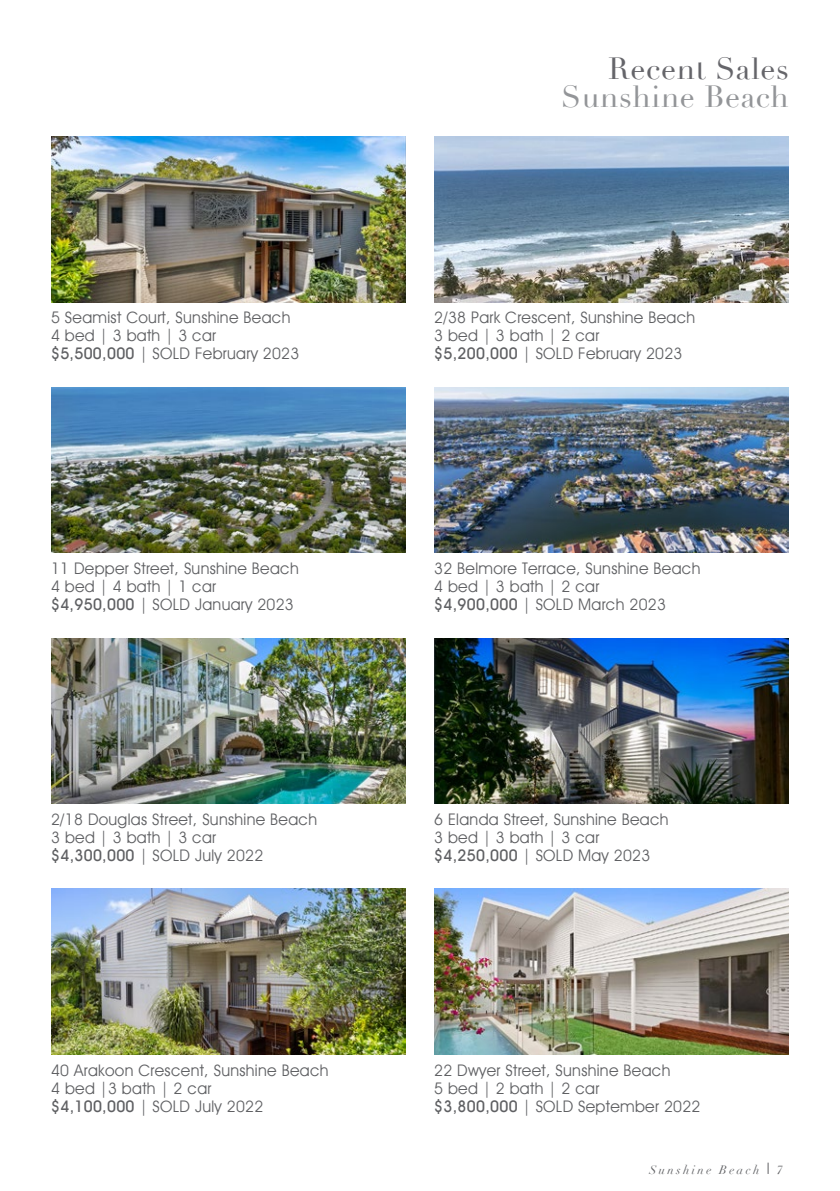
<style>
.page{position:relative;width:840px;height:1191px;background:#fff}
.page>*{position:absolute;margin:0;border:0;box-sizing:border-box;transform-origin:0 0}
.t1{font:30px "Didot";letter-spacing:.02em;color:#939598}
.t2{font:30px "Didot";letter-spacing:.02em;color:#65656a}
.t3{font:16px/18px "Avant Garde IT Cby BT";letter-spacing:.02em;color:#5f6063}
.t4{font:italic 12px "Didot";letter-spacing:.2em;color:#5f6063}
.s1{font-family:"Avant Garde BT Medium"}
</style>
<div class="page">
<svg style="left:767px;top:1162px;width:1px;height:12px"></svg>
<img style="left:51px;top:638px;width:354px;height:166px">
<img style="left:51px;top:889px;width:354px;height:165px">
<img style="left:434px;top:638px;width:354px;height:166px">
<img style="left:51px;top:136px;width:354px;height:166px">
<img style="left:434px;top:136px;width:354px;height:166px">
<img style="left:51px;top:387px;width:354px;height:166px">
<img style="left:434px;top:387px;width:354px;height:166px">
<img style="left:434px;top:889px;width:354px;height:165px">
<h1 class="t2" style="left:608px;top:51px;width:182px">Recent Sales</h1>
<h1 class="t1" style="left:561px;top:79px;width:229px">Sunshine Beach</h1>
<p class="t3" style="left:51px;top:308px;width:249px">5 Seamist Court, Sunshine Beach<br>4 bed | 3 bath | 3 car <span class="s1">$5,500,000</span> | SOLD February 2023</p>
<p class="t3" style="left:434px;top:308px;width:262px">2/38 Park Crescent, Sunshine Beach<br>3 bed | 3 bath | 2 car<br><span class="s1">$5,200,000</span> | SOLD February 2023</p>
<p class="t3" style="left:51px;top:559px;width:249px">11 Depper Street, Sunshine Beach<br>4 bed | 4 bath | 1 car <span class="s1">$4,950,000</span> | SOLD January 2023</p>
<p class="t3" style="left:434px;top:559px;width:267px">32 Belmore Terrace, Sunshine Beach<br>4 bed | 3 bath | 2 car<br><span class="s1">$4,900,000</span> | SOLD March 2023</p>
<p class="t3" style="left:51px;top:809px;width:267px">2/18 Douglas Street, Sunshine Beach<br>3 bed | 3 bath | 3 car<br><span class="s1">$4,300,000</span> | SOLD July 2022</p>
<p class="t3" style="left:51px;top:1060px;width:279px">40 Arakoon Crescent, Sunshine Beach<br>4 bed |3 bath | 2 car<br><span class="s1">$4,100,000</span> | SOLD July 2022</p>
<p class="t3" style="left:434px;top:809px;width:236px">6 Elanda Street, Sunshine Beach<br>3 bed | 3 bath | 3 car <span class="s1">$4,250,000</span> | SOLD May 2023</p>
<p class="t3" style="left:434px;top:1060px;width:267px">22 Dwyer Street, Sunshine Beach<br>5 bed | 2 bath | 2 car<br><span class="s1">$3,800,000</span> | SOLD September 2022</p>
<p class="t4" style="left:649px;top:1162px;width:111px">Sunshine Beach</p>
<p class="t4" style="left:776px;top:1162px;width:7px">7</p>
</div>
